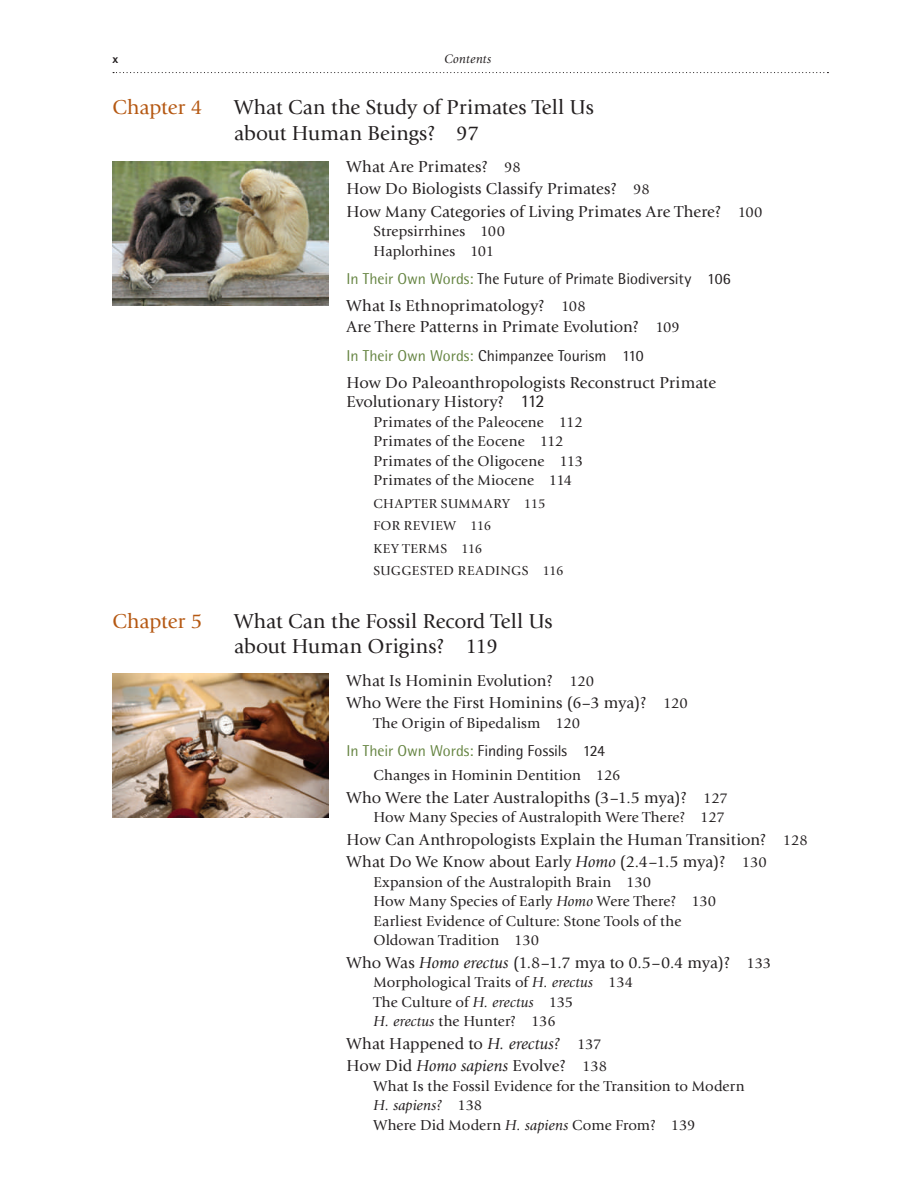
<style>
.page{position:relative;width:918px;height:1188px;background:#fff}
.page>*{position:absolute;margin:0;border:0;box-sizing:border-box;transform-origin:0 0}
.t1{font:21px/25.5px "Giovanni Std";color:#231f20}
.t2{font:21px "Giovanni Std";color:#b55812}
.t3{font:16.5px/22.5px "Giovanni Std";letter-spacing:.005em;color:#231f20}
.t4{font:15.75px "Rotis Semi Sans Std";letter-spacing:-.005em;color:#231f20}
.t5{font:15px/19.5px "Giovanni Std";letter-spacing:.01em;color:#231f20}
.t6{font:13.5px "Giovanni Std";letter-spacing:.01em;color:#231f20}
.t7{font:italic 12.75px "Giovanni Std";letter-spacing:.025em;color:#231f20}
.t8{font:800 12px "Rotis Semi Sans Std";color:#231f20}
.s1{font-size:15px}
.s2{color:#658441}
.s3{font-family:"Rotis Semi Sans Std";font-size:18px}
.s4{font-style:italic}
</style>
<div class="page">
<svg style="left:113px;top:72px;width:715px;height:1px"></svg>
<img style="left:112px;top:161px;width:216px;height:145px">
<img style="left:112px;top:673px;width:216px;height:144px">
<p class="t8" style="left:112px;top:51px;width:7px">x</p>
<p class="t7" style="left:444px;top:52px;width:48px">Contents</p>
<p class="t2" style="left:112px;top:95px;width:91px">Chapter 4</p>
<p class="t1" style="left:234px;top:95px;width:362px">What Can the Study of Primates Tell Us about Human Beings? 97</p>
<p class="t3" style="left:346px;top:155px;width:418px">What Are Primates? <span class="s1">98<br></span>How Do Biologists Classify Primates? <span class="s1">98<br></span>How Many Categories of Living Primates Are There? <span class="s1">100</span></p>
<p class="t5" style="left:373px;top:222px;width:133px">Strepsirrhines 100<br>Haplorhines 101</p>
<p class="t4" style="left:346px;top:270px;width:386px"><span class="s2">I n Their Own Words:</span> The Future of Primate Biodiversity 106</p>
<p class="t3" style="left:346px;top:296px;width:335px;line-height:21px">What Is Ethnoprimatology? <span class="s1">108<br></span>Are There Patterns in Primate Evolution? <span class="s1">109</span></p>
<p class="t4" style="left:346px;top:346px;width:299px"><span class="s2">I n Their Own Words:</span> Chimpanzee Tourism 110</p>
<p class="t3" style="left:346px;top:373px;width:371px;line-height:19.5px">How Do Paleoanthropologists Reconstruct Primate<br>Evolutionary History? <span class="s3">112</span></p>
<p class="t5" style="left:373px;top:412px;width:211px">Primates of the Paleocene 112<br>Primates of the Eocene 112<br>Primates of the Oligocene 113<br>Primates of the Miocene 114</p>
<p class="t6" style="left:373px;top:496px;width:20px">Chapter</p>
<p class="t6" style="left:441px;top:496px;width:16px">Summary</p>
<p class="t6" style="left:524px;top:496px;width:23px">115</p>
<p class="t6" style="left:373px;top:518px;width:47px">For Review</p>
<p class="t6" style="left:470px;top:518px;width:23px">116</p>
<p class="t6" style="left:373px;top:541px;width:45px">Key Terms</p>
<p class="t6" style="left:461px;top:541px;width:23px">116</p>
<p class="t6" style="left:373px;top:563px;width:18px">Suggested</p>
<p class="t6" style="left:458px;top:563px;width:17px">Readings</p>
<p class="t6" style="left:542px;top:563px;width:23px">116</p>
<p class="t2" style="left:112px;top:609px;width:91px">Chapter 5</p>
<p class="t1" style="left:234px;top:608px;width:320px">What Can the Fossil Record Tell Us about Human Origins? 119</p>
<p class="t3" style="left:346px;top:669px;width:343px">What Is Hominin Evolution? <span class="s1">120<br></span>Who Were the First Hominins (6–3 mya)? <span class="s1">120</span></p>
<p class="t5" style="left:373px;top:713px;width:208px">The Origin of Bipedalism 120</p>
<p class="t4" style="left:346px;top:742px;width:260px"><span class="s2">I n Their Own Words:</span> Finding Fossils 124</p>
<p class="t5" style="left:373px;top:766px;width:249px">Changes in Hominin Dentition 126</p>
<p class="t3" style="left:346px;top:786px;width:383px">Who Were the Later Australopiths (3–1.5 mya)? <span class="s1">127</span></p>
<p class="t5" style="left:374px;top:808px;width:353px">How Many Species of Australopith Were There? 127</p>
<p class="t3" style="left:346px;top:828px;width:463px">How Can Anthropologists Explain the Human Transition? <span class="s1">128<br></span>What Do We Know about Early <span class="s4">Homo</span> (2.4–1.5 mya)? <span class="s1">130</span></p>
<p class="t5" style="left:374px;top:872px;width:344px">Expansion of the Australopith Brain 130<br>How Many Species of Early <span class="s4">Homo</span> Were There? 130<br>Earliest Evidence of Culture: Stone Tools of the Oldowan Tradition 130</p>
<p class="t3" style="left:346px;top:951px;width:426px">Who Was <span class="s4">Homo erectus</span> (1.8–1.7 mya to 0.5–0.4 mya)? <span class="s1">133</span></p>
<p class="t5" style="left:374px;top:973px;width:261px">Morphological Traits of <span class="s4">H. erectus</span> 134<br>The Culture of <span class="s4">H. erectus</span> 135<br><span class="s4">H. erectus</span> the Hunter? 136</p>
<p class="t3" style="left:346px;top:1032px;width:262px">What Happened to <span class="s4">H. erectus?</span> <span class="s1">137<br></span>How Did <span class="s4">Homo sapiens</span> Evolve? <span class="s1">138</span></p>
<p class="t5" style="left:374px;top:1076px;width:373px">What Is the Fossil Evidence for the Transition to Modern<br><span class="s4">H. sapiens?</span> 138<br>Where Did Modern <span class="s4">H. sapiens</span> Come From? 139</p>
</div>
